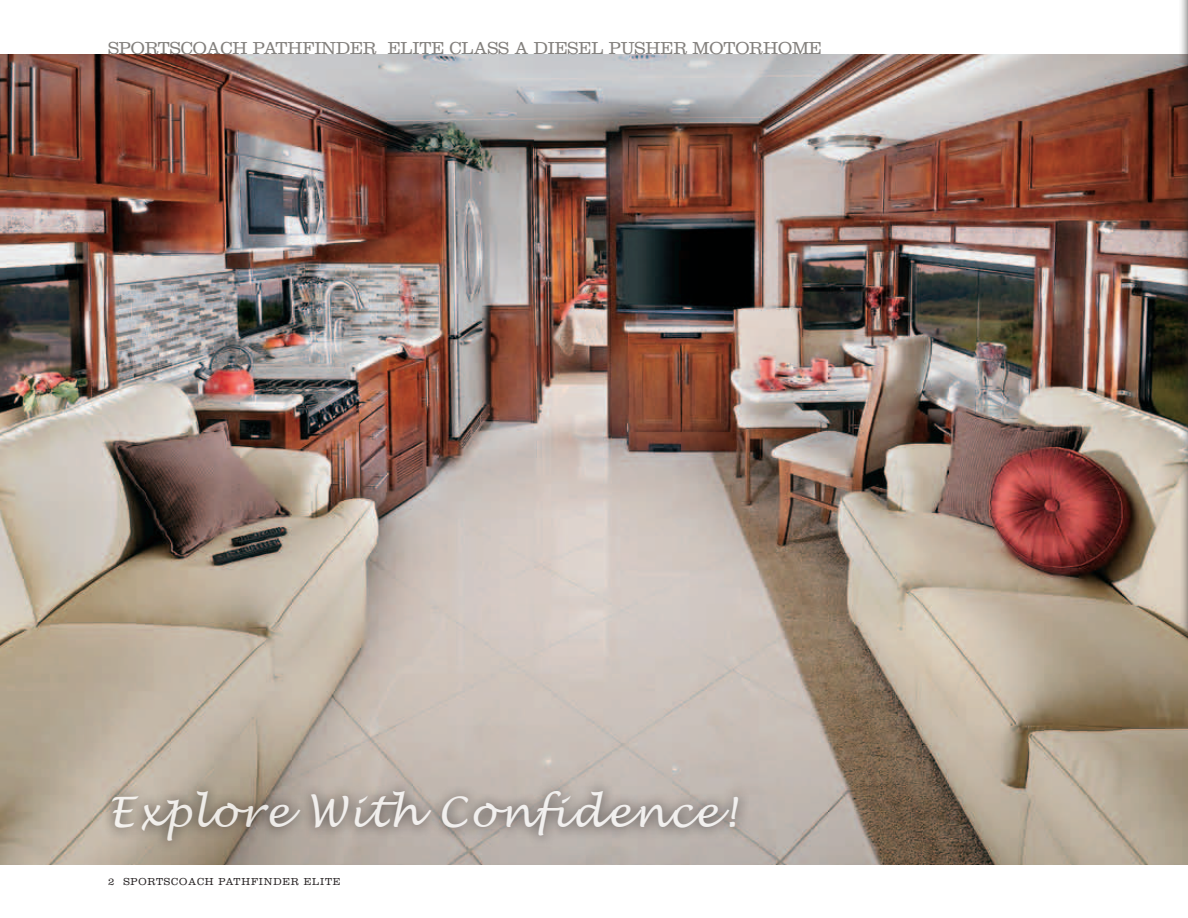
<style>
.page{position:relative;width:1188px;height:918px;background:#fff}
.page>*{position:absolute;margin:0;border:0;box-sizing:border-box;transform-origin:0 0}
.t1{font:italic 42px "Lucida Handwriting";letter-spacing:.04em;color:#fff}
.t2{font:300 18px "Clarendon LT Std";letter-spacing:-.005em;color:#827f7c}
.t3{font:300 10.5px "Clarendon LT Std";letter-spacing:.08em;color:#231f20}
</style>
<div class="page">
<img style="left:0;top:54px;width:1188px;height:810px">
<div style="left:1178px;top:0;width:10px;height:423px;background:#231f20;opacity:.75"></div>
<div style="left:1179px;top:417px;width:9px;height:229px;background:#231f20;opacity:.75"></div>
<svg style="left:101px;top:780px;width:650px;height:73px;background:#aaa198"></svg>
<p class="t2" style="left:108px;top:38px;width:170px">SPORTSCOACH PATH</p>
<p class="t2" style="left:302px;top:38px;width:172px">FINDER ELITE CLASS</p>
<p class="t2" style="left:515px;top:38px;width:211px">A DIESEL PUSHER MOTORHOM</p>
<p class="t2" style="left:809px;top:38px;width:14px">E</p>
<h1 class="t1" style="left:108px;top:787px;width:630px">Explore With Confidence!</h1>
<p class="t3" style="left:108px;top:876px;width:127px">2 SPORTSCOACH PATH</p>
<p class="t3" style="left:251px;top:876px;width:90px">FINDER ELITE</p>
</div>
